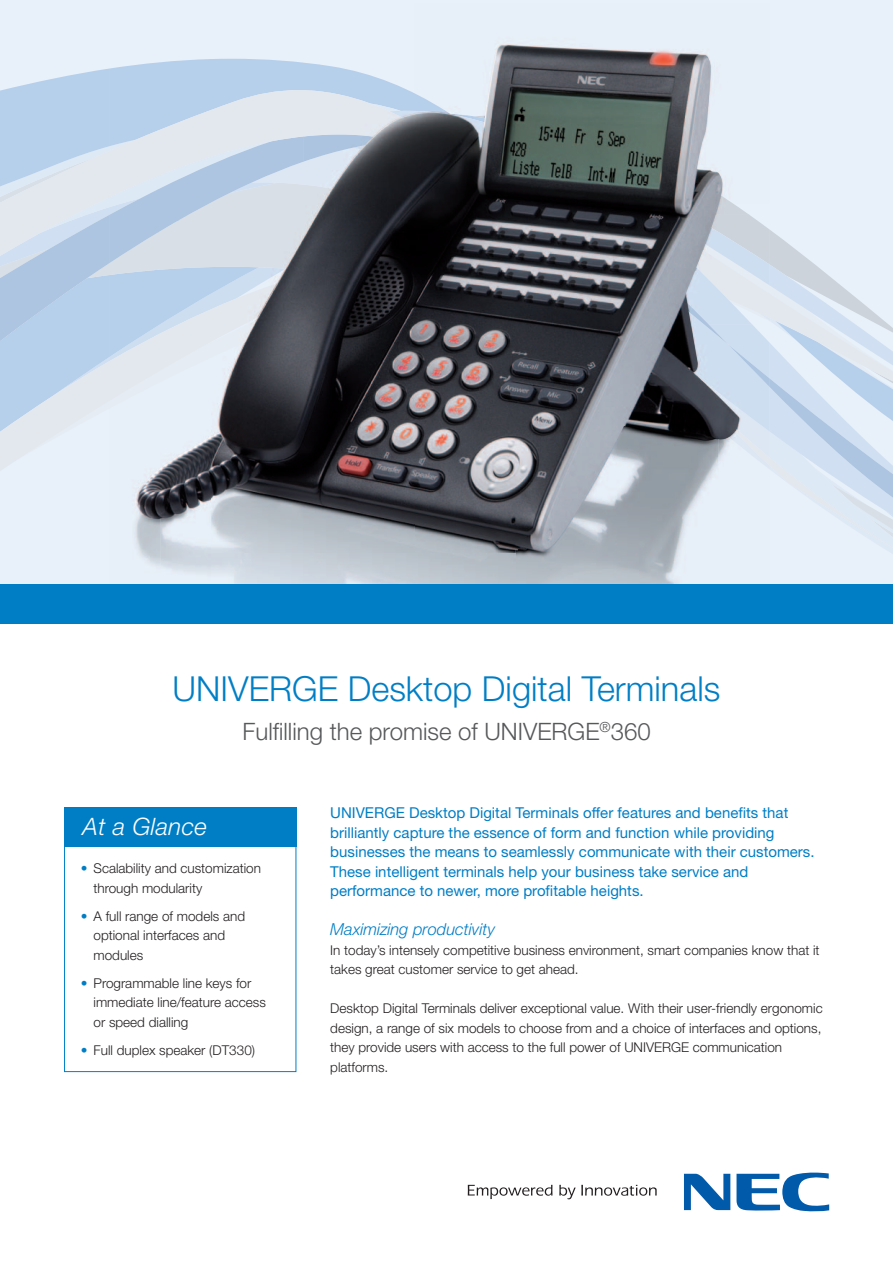
<style>
.page{position:relative;width:893px;height:1263px;background:#fff}
.page>*{position:absolute;margin:0;border:0;box-sizing:border-box;transform-origin:0 0}
.t1{font:300 34.5px "Helvetica Neue";color:#007ec5}
.t2{font:300 24px "Helvetica Neue";color:#57585a}
.t3{font:italic 300 24px "Helvetica Neue";letter-spacing:.015em;color:#fff}
.t4{font:italic 300 16.5px "Helvetica Neue";color:#007ec5}
.t5{font:15px/19.5px "Helvetica Neue";color:#007ec5}
.t6{font:300 13.5px/19.5px "Helvetica Neue";color:#231f20}
.s1{color:#007ec5}
</style>
<div class="page">
<div style="left:0;top:0;width:893px;height:604px;background:#e8f0f9"></div>
<img style="left:515px;top:551px;width:102px;height:33px">
<img style="left:617px;top:551px;width:62px;height:33px">
<div style="left:64px;top:808px;width:232px;height:264px;border:1px solid #007ec5"></div>
<div style="left:64px;top:807px;width:232px;height:39px;background:#007ec5"></div>
<div style="left:0;top:584px;width:893px;height:39px;background:#007ec5"></div>
<svg style="left:468px;top:1185px;width:84px;height:14px"></svg>
<svg style="left:559px;top:1185px;width:98px;height:14px"></svg>
<svg style="left:684px;top:1174px;width:46px;height:36px"></svg>
<svg style="left:736px;top:1172px;width:93px;height:39px"></svg>
<svg style="left:119px;top:263px;width:640px;height:267px"></svg>
<img style="left:740px;top:465px;width:19px;height:4px">
<img style="left:740px;top:271px;width:12px;height:18px">
<img style="left:740px;top:289px;width:19px;height:111px">
<img style="left:119px;top:200px;width:17px;height:63px">
<img style="left:740px;top:344px;width:19px;height:42px">
<img style="left:119px;top:90px;width:17px;height:56px">
<svg style="left:0;top:68px;width:119px;height:364px"></svg>
<svg style="left:759px;top:229px;width:134px;height:308px"></svg>
<img style="left:740px;top:400px;width:29px;height:65px">
<img style="left:136px;top:45px;width:604px;height:506px">
<h1 class="t1" style="left:173px;top:668px;width:549px">UNIVERGE Desktop Digital Terminals</h1>
<h2 class="t2" style="left:243px;top:717px;width:410px">Fulfilling the promise of UNIVERGE<sup>®</sup>360</h2>
<h2 class="t3" style="left:83px;top:812px;width:126px">At a Glance</h2>
<p class="t5" style="left:330px;top:803px;width:486px">UNIVERGE Desktop Digital Terminals offer features and benefits that brilliantly capture the essence of form and function while providing businesses the means to seamlessly communicate with their customers.<br>These intelligent terminals help your business take service and performance to newer, more profitable heights.</p>
<p class="t4" style="left:330px;top:920px;width:166px">Maximizing productivity</p>
<p class="t6" style="left:330px;top:940px;width:491px">In today’s intensely competitive business environment, smart companies know that it takes great customer service to get ahead.</p>
<p class="t6" style="left:330px;top:998px;width:494px">Desktop Digital Terminals deliver exceptional value. With their user-friendly ergonomic design, a range of six models to choose from and a choice of interfaces and options, they provide users with access to the full power of UNIVERGE communication platforms.</p>
<p class="t6" style="left:94px;top:858px;width:169px;text-indent:-13px"><span class="s1">•</span> Scalability and customization through modularity</p>
<p class="t6" style="left:94px;top:906px;width:153px;text-indent:-13px"><span class="s1">•</span> A full range of models and optional interfaces and modules</p>
<p class="t6" style="left:94px;top:973px;width:174px;text-indent:-13px"><span class="s1">•</span> Programmable line keys for immediate line/feature access or speed dialling</p>
<p class="t6" style="left:81px;top:1040px;width:176px"><span class="s1">•</span> Full duplex speaker (DT330)</p>
</div>
